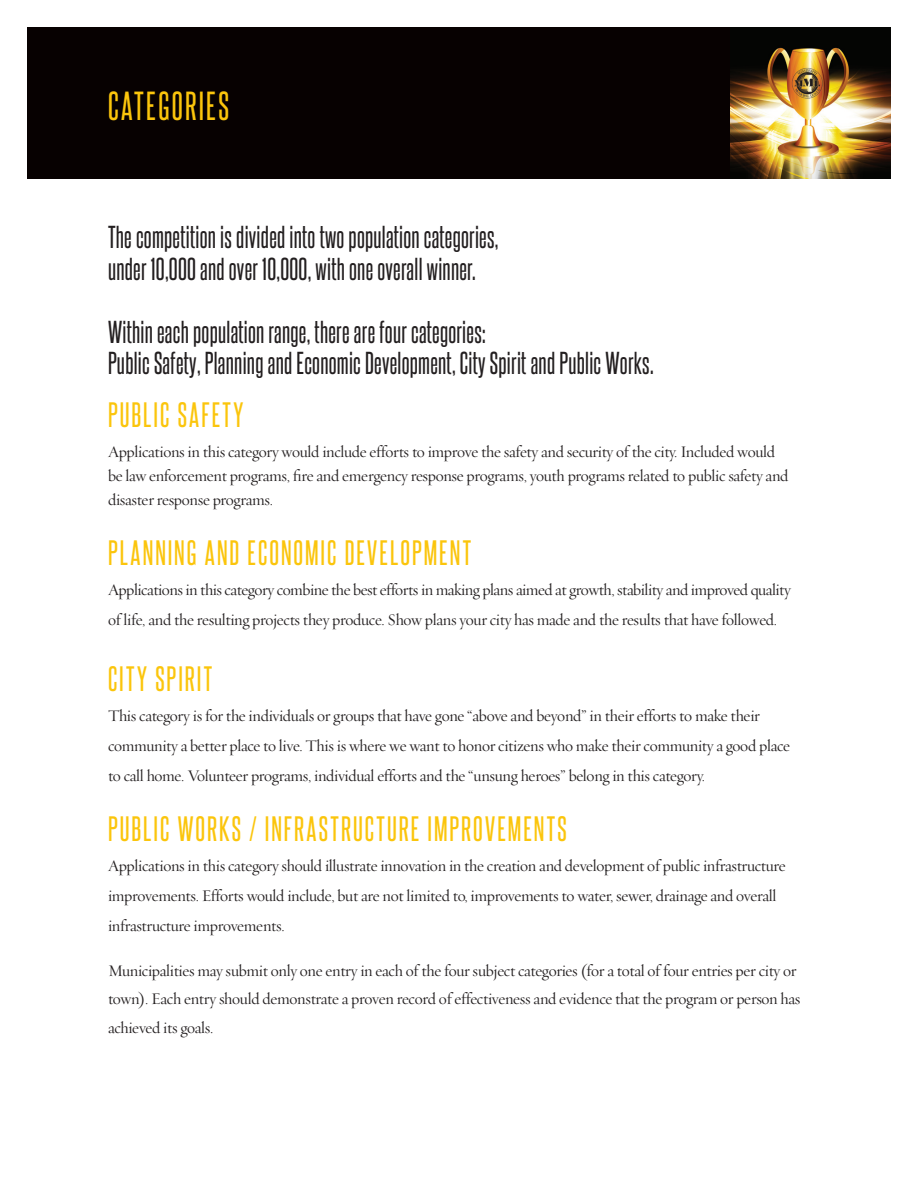
<style>
.page{position:relative;width:918px;height:1188px;background:#fff}
.page>*{position:absolute;margin:0;border:0;box-sizing:border-box;transform-origin:0 0}
.t1{font:34.5px "Steelfish Rg";letter-spacing:.07em;color:#fbc50c}
.t2{font:30px "Steelfish Rg";letter-spacing:.07em;color:#fbc50c}
.t3{font:27px "Steelfish Rg";letter-spacing:.01em;color:#231f20}
.t4{font:16.5px/28.5px "Requiem Display HTF Roman";letter-spacing:-.02em;color:#231f20}
</style>
<div class="page">
<div style="left:27px;top:27px;width:858px;height:151px;background:#070101"></div>
<img style="left:730px;top:27px;width:161px;height:151px">
<p class="t1" style="left:108px;top:85px;width:123px">CATEGORIES</p>
<p class="t3" style="left:108px;top:221px;width:392px">The competition is divided into two population categories,</p>
<p class="t3" style="left:108px;top:252px;width:369px">under 10,000 and over 10,000, with one overall winner.</p>
<p class="t3" style="left:108px;top:315px;width:379px">Within each population range, there are four categories:</p>
<p class="t3" style="left:108px;top:347px;width:547px">Public Safety, Planning and Economic Development, City Spirit and Public Works.</p>
<p class="t2" style="left:108px;top:396px;width:137px">PUBLIC SAFETY</p>
<p class="t4" style="left:108px;top:438px;width:669px">Applications in this category would include efforts to improve the safety and security of the city. Included would</p>
<p class="t4" style="left:108px;top:464px;width:682px;line-height:24px">be law enforcement programs, fire and emergency response programs, youth programs related to public safety and disaster response programs.</p>
<p class="t2" style="left:108px;top:534px;width:365px">PLANNING AND ECONOMIC DEVELOPMENT</p>
<p class="t4" style="left:108px;top:576px;width:684px">Applications in this category combine the best efforts in making plans aimed at growth, stability and improved quality</p>
<p class="t4" style="left:108px;top:606px;width:671px">of life, and the resulting projects they produce. Show plans your city has made and the results that have followed.</p>
<p class="t2" style="left:108px;top:660px;width:106px">CITY SPIRIT</p>
<p class="t4" style="left:108px;top:702px;width:653px">This category is for the individuals or groups that have gone “above and beyond” in their efforts to make their</p>
<p class="t4" style="left:108px;top:732px;width:684px">community a better place to live. This is where we want to honor citizens who make their community a good place</p>
<p class="t4" style="left:108px;top:762px;width:598px">to call home. Volunteer programs, individual efforts and the “unsung heroes” belong in this category.</p>
<p class="t2" style="left:108px;top:810px;width:460px">PUBLIC WORKS / INFRASTRUCTURE IMPROVEMENTS</p>
<p class="t4" style="left:108px;top:851px;width:679px;line-height:30px">Applications in this category should illustrate innovation in the creation and development of public infrastructure improvements. Efforts would include, but are not limited to, improvements to water, sewer, drainage and overall</p>
<p class="t4" style="left:108px;top:912px;width:178px">infrastructure improvements.</p>
<p class="t4" style="left:108px;top:957px;width:694px">Municipalities may submit only one entry in each of the four subject categories (for a total of four entries per city or town). Each entry should demonstrate a proven record of effectiveness and evidence that the program or person has achieved its goals.</p>
</div>
